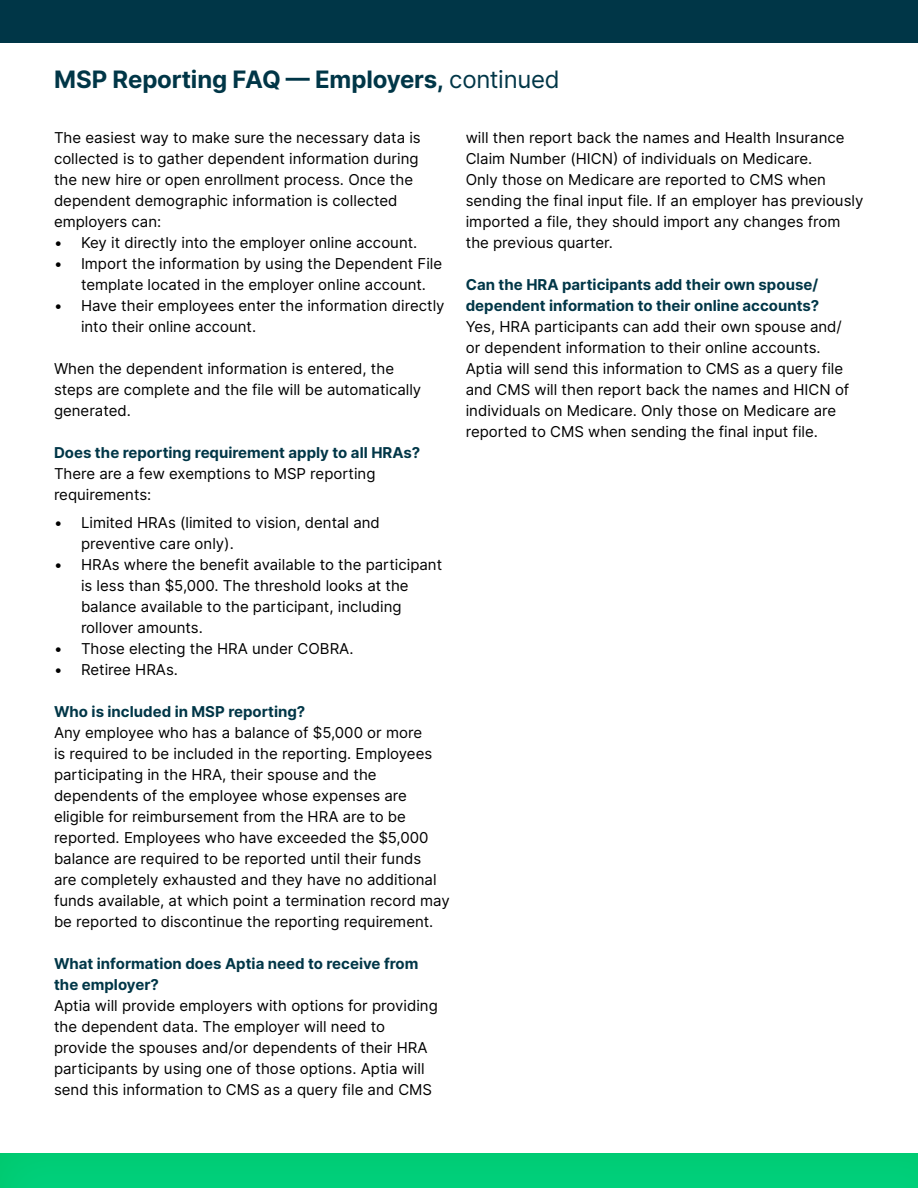
<style>
.page{position:relative;width:918px;height:1188px;background:#fff}
.page>*{position:absolute;margin:0;border:0;box-sizing:border-box;transform-origin:0 0}
.t1{font:700 24px "Inter";letter-spacing:-.005em;color:#003647}
.t2{font:15px/21px "Inter";color:#000}
.t3{font:700 15px/21px "Inter";color:#003647}
.s1{font-weight:400}
</style>
<div class="page">
<div style="left:0;top:1139px;width:918px;height:49px;background:#00d17d;opacity:.3"></div>
<div style="left:0;top:0;width:918px;height:43px;background:#003647"></div>
<h1 class="t1" style="left:54px;top:62px;width:507px">MSP Reporting FAQ — Employers, <span class="s1">continued</span></h1>
<p class="t2" style="left:54px;top:126px;width:368px">The easiest way to make sure the necessary data is collected is to gather dependent information during the new hire or open enrollment process. Once the dependent demographic information is collected employers can:</p>
<p class="t2" style="left:54px;top:231px;width:365px">• Key it directly into the employer online account.</p>
<p class="t2" style="left:81px;top:252px;width:363px;text-indent:-27px">• Import the information by using the Dependent File template located in the employer online account.</p>
<p class="t2" style="left:81px;top:294px;width:365px;text-indent:-27px">• Have their employees enter the information directly into their online account.</p>
<p class="t2" style="left:54px;top:357px;width:369px">When the dependent information is entered, the steps are complete and the file will be automatically generated.</p>
<p class="t3" style="left:54px;top:441px;width:368px">Does the reporting requirement apply to all HRAs?</p>
<p class="t2" style="left:54px;top:462px;width:323px">There are a few exemptions to MSP reporting requirements:</p>
<p class="t2" style="left:81px;top:511px;width:300px;text-indent:-27px">• Limited HRAs (limited to vision, dental and preventive care only).</p>
<p class="t2" style="left:81px;top:553px;width:363px;text-indent:-27px">• HRAs where the benefit available to the participant is less than $5,000. The threshold looks at the balance available to the participant, including rollover amounts.</p>
<p class="t2" style="left:54px;top:637px;width:301px">• Those electing the HRA under COBRA.</p>
<p class="t2" style="left:54px;top:658px;width:126px">• Retiree HRAs.</p>
<p class="t3" style="left:54px;top:700px;width:253px">Who is included in MSP reporting?</p>
<p class="t2" style="left:54px;top:721px;width:397px">Any employee who has a balance of $5,000 or more<br>is required to be included in the reporting. Employees participating in the HRA, their spouse and the dependents of the employee whose expenses are eligible for reimbursement from the HRA are to be reported. Employees who have exceeded the $5,000 balance are required to be reported until their funds<br>are completely exhausted and they have no additional funds available, at which point a termination record may be reported to discontinue the reporting requirement.</p>
<p class="t3" style="left:54px;top:952px;width:366px">What information does Aptia need to receive from the employer?</p>
<p class="t2" style="left:54px;top:994px;width:385px">Aptia will provide employers with options for providing the dependent data. The employer will need to provide the spouses and/or dependents of their HRA participants by using one of those options. Aptia will send this information to CMS as a query file and CMS</p>
<p class="t2" style="left:466px;top:126px;width:399px">will then report back the names and Health Insurance Claim Number (HICN) of individuals on Medicare.<br>Only those on Medicare are reported to CMS when sending the final input file. If an employer has previously imported a file, they should import any changes from the previous quarter.</p>
<p class="t3" style="left:466px;top:273px;width:355px">Can the HRA participants add their own spouse/ dependent information to their online accounts?</p>
<p class="t2" style="left:466px;top:315px;width:385px">Yes, HRA participants can add their own spouse and/ or dependent information to their online accounts.<br>Aptia will send this information to CMS as a query file and CMS will then report back the names and HICN of individuals on Medicare. Only those on Medicare are reported to CMS when sending the final input file.</p>
</div>
